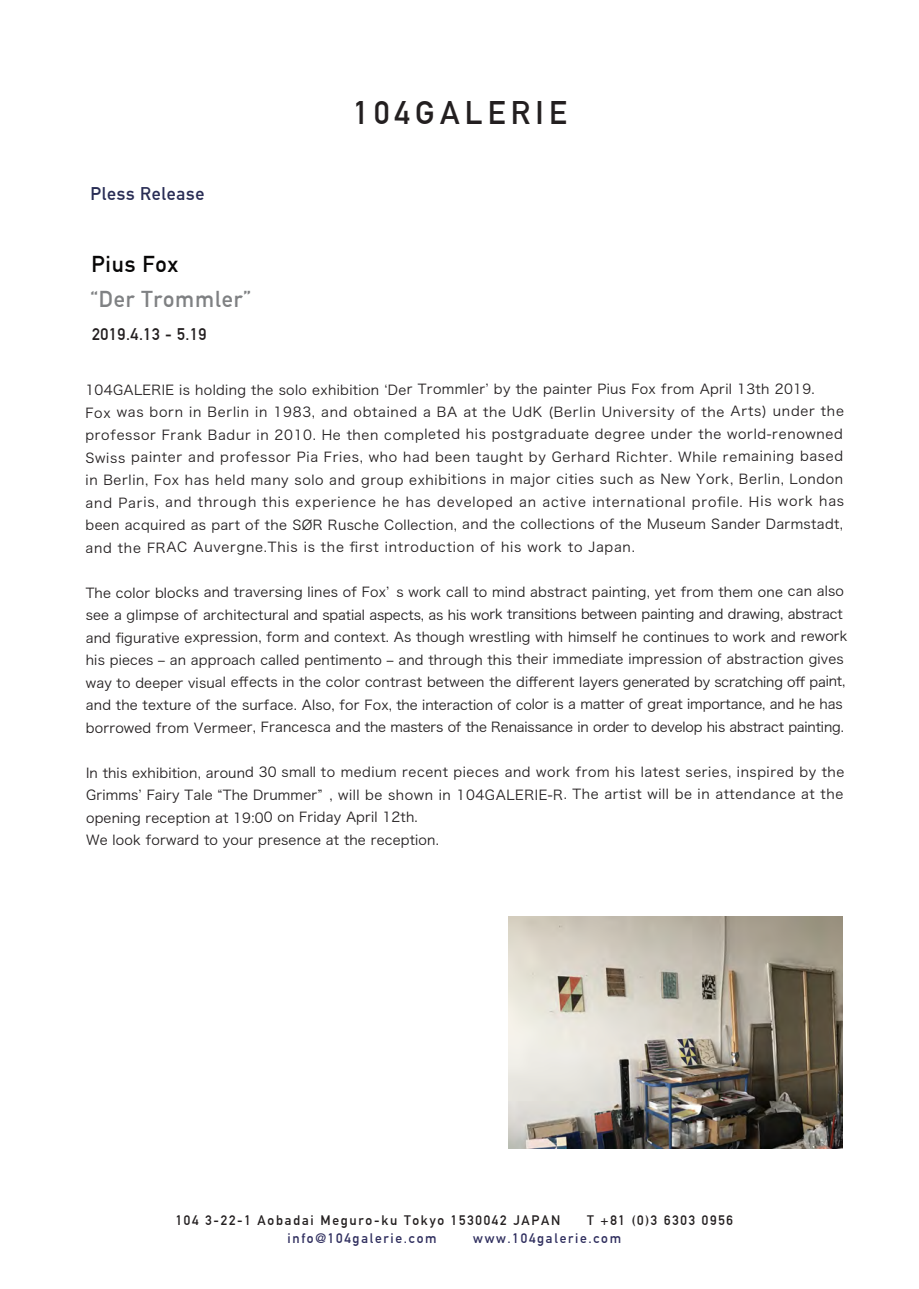
<style>
.page{position:relative;width:919px;height:1289px;background:#fff}
.page>*{position:absolute;margin:0;border:0;box-sizing:border-box;transform-origin:0 0}
.t1{font:700 31.95px "DIN Alternate";letter-spacing:.165em;color:#231f20}
.t2{font:700 22.5px "DIN Alternate";letter-spacing:.035em;color:#7f8183}
.t3{font:700 22.5px "DIN Alternate";letter-spacing:.035em;color:#080707}
.t4{font:700 18px "DIN Alternate";letter-spacing:.035em;color:#292d55}
.t5{font:700 16.5px "DIN Alternate";letter-spacing:.035em;color:#231f20}
.t6{font:13.5px/22.5px "Hira Kaku Pro W3";letter-spacing:.01em;color:#231f20}
.t7{font:13.5px/22.5px "Hira Kaku Pro W3";letter-spacing:.045em;color:#231f20}
.t8{font:700 13.5px "DIN Alternate";letter-spacing:.13em;color:#231f20}
.t9{font:700 13.5px "DIN Alternate";letter-spacing:.13em;color:#2f2e5e}
</style>
<div class="page">
<img style="left:508px;top:916px;width:334px;height:232px">
<h3 class="t4" style="left:91px;top:180px;width:115px">Pless Release</h3>
<h2 class="t3" style="left:91px;top:247px;width:88px">Pius Fox</h2>
<h2 class="t2" style="left:91px;top:282px;width:162px">“Der Trommler”</h2>
<p class="t5" style="left:92px;top:321px;width:116px">2019.4.13 - 5.19</p>
<h1 class="t1" style="left:353px;top:88px;width:215px">104GALERIE</h1>
<p class="t7" style="left:85px;top:377px;width:760px">104GALERIE is holding the solo exhibition ʻDer Trommlerʼ by the painter Pius Fox from April 13th 2019.<br>Fox was born in Berlin in 1983, and obtained a BA at the UdK (Berlin University of the Arts) under the professor Frank Badur in 2010. He then completed his postgraduate degree under the world-renowned Swiss painter and professor Pia Fries, who had been taught by Gerhard Richter. While remaining based in Berlin, Fox has held many solo and group exhibitions in major cities such as New York, Berlin, London and Paris, and through this experience he has developed an active international profile. His work has been acquired as part of the SØR Rusche Collection, and the collections of the Museum Sander Darmstadt, and the FRAC Auvergne.This is the first introduction of his work to Japan.</p>
<p class="t6" style="left:86px;top:579px;width:763px">The color blocks and traversing lines of Foxʼ s work call to mind abstract painting, yet from them one can also see a glimpse of architectural and spatial aspects, as his work transitions between painting and drawing, abstract and figurative expression, form and context. As though wrestling with himself he continues to work and rework his pieces ‒ an approach called pentimento ‒ and through this their immediate impression of abstraction gives way to deeper visual effects in the color contrast between the different layers generated by scratching off paint, and the texture of the surface. Also, for Fox, the interaction of color is a matter of great importance, and he has borrowed from Vermeer, Francesca and the masters of the Renaissance in order to develop his abstract painting.</p>
<p class="t6" style="left:86px;top:759px;width:759px">In this exhibition, around 30 small to medium recent pieces and work from his latest series, inspired by the Grimmsʼ Fairy Tale “The Drummer” , will be shown in 104GALERIE-R. The artist will be in attendance at the opening reception at 19:00 on Friday April 12th.<br>We look forward to your presence at the reception.</p>
<p class="t8" style="left:176px;top:1210px;width:386px">104 3-22-1 Aobadai Meguro-ku Tokyo 1530042 JAPAN</p>
<p class="t8" style="left:587px;top:1210px;width:147px">T +81 (0)3 6303 0956</p>
<p class="t9" style="left:287px;top:1228px;width:151px">info@104galerie.com</p>
<p class="t9" style="left:473px;top:1228px;width:150px">www.104galerie.com</p>
</div>
